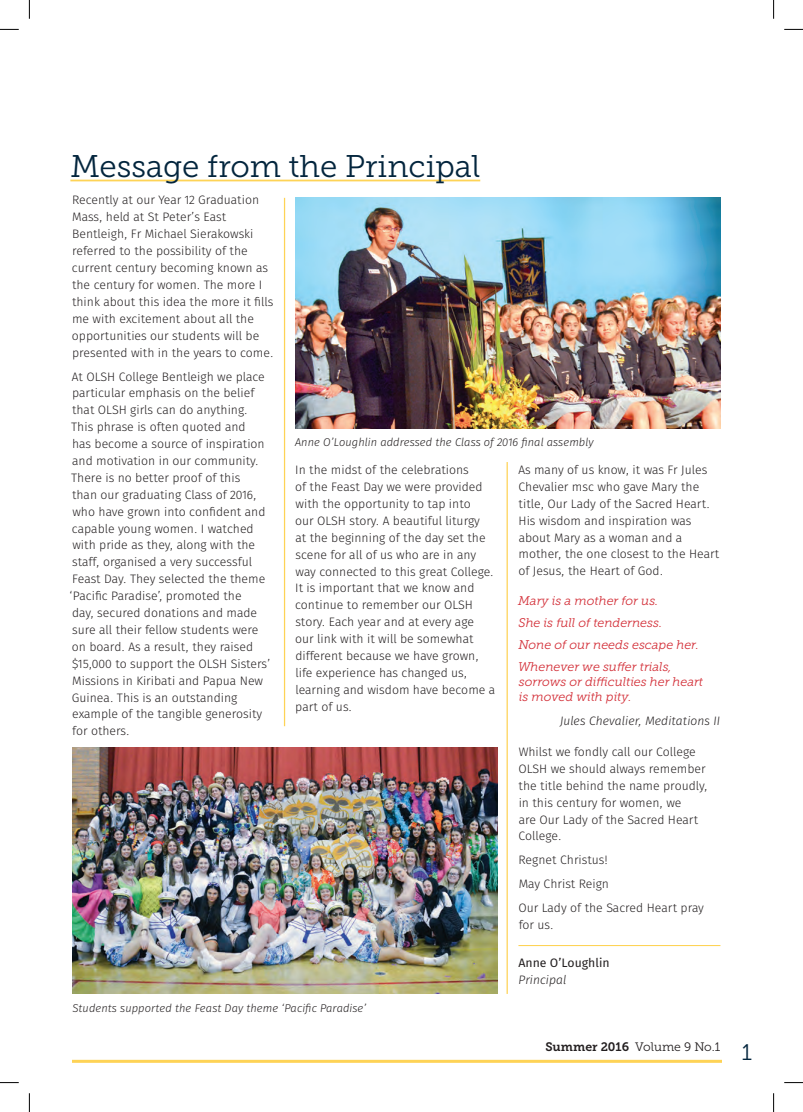
<style>
.page{position:relative;width:803px;height:1112px;background:#fff}
.page>*{position:absolute;margin:0;border:0;box-sizing:border-box;transform-origin:0 0}
.t1{font:31.25px "Museo Slab 300";color:#03253d}
.t2{font:22.5px "Museo Slab 300";color:#03253d}
.t3{font:italic 12.5px/22.1px "Museo Slab 300";color:#d32f38}
.t4{font:12.25px/16.9px "Fira Sans OT Light";color:#231f20}
.t5{font:italic 12.25px "Fira Sans OT Light";color:#231f20}
.t6{font:12.25px "Museo Slab 300";color:#231f20}
.t7{font:12.25px "Fira Sans OT";color:#231f20}
.t8{font:italic 11.25px "Fira Sans OT Light";color:#231f20}
.s1{font-family:"Museo Slab 700"}
</style>
<div class="page">
<hr style="left:506px;top:462px;width:2px;height:531px;background:#fed356">
<hr style="left:284px;top:198px;width:1px;height:528px;background:#fed356">
<hr style="left:73px;top:1059px;width:648px;height:3px;background:#fed356">
<hr style="left:70px;top:179px;width:410px;height:2px;background:#fed356">
<hr style="left:518px;top:944px;width:202px;height:1px;background:#fed356">
<img style="left:295px;top:198px;width:425px;height:230px">
<img style="left:73px;top:747px;width:424px;height:246px">
<svg style="left:0;top:29px;width:19px;height:1px"></svg>
<svg style="left:784px;top:29px;width:19px;height:1px"></svg>
<svg style="left:0;top:1082px;width:19px;height:1px"></svg>
<svg style="left:784px;top:1082px;width:19px;height:1px"></svg>
<svg style="left:29px;top:0;width:1px;height:19px"></svg>
<svg style="left:29px;top:1093px;width:1px;height:18px"></svg>
<svg style="left:773px;top:0;width:1px;height:19px"></svg>
<svg style="left:773px;top:1093px;width:1px;height:18px"></svg>
<h1 class="t1" style="left:70px;top:149px;width:411px">Message from the Principal</h1>
<p class="t4" style="left:72px;top:193px;width:203px">Recently at our Year 12 Graduation Mass, held at St Peter’s East Bentleigh, Fr Michael Sierakowski referred to the possibility of the current century becoming known as the century for women. The more I think about this idea the more it fills me with excitement about all the opportunities our students will be presented with in the years to come.</p>
<p class="t4" style="left:70px;top:368px;width:202px">At OLSH College Bentleigh we place particular emphasis on the belief that OLSH girls can do anything.<br>This phrase is often quoted and<br>has become a source of inspiration and motivation in our community.<br>There is no better proof of this<br>than our graduating Class of 2016, who have grown into confident and capable young women. I watched with pride as they, along with the staff, organised a very successful<br>Feast Day. They selected the theme ‘Pacific Paradise’, promoted the<br>day, secured donations and made sure all their fellow students were on board. As a result, they raised $15,000 to support the OLSH Sisters’<br>Missions in Kiribati and Papua New<br>Guinea. This is an outstanding example of the tangible generosity for others.</p>
<p class="t8" style="left:295px;top:434px;width:300px">Anne O’Loughlin addressed the Class of 2016 final assembly</p>
<p class="t4" style="left:295px;top:462px;width:202px">In the midst of the celebrations<br>of the Feast Day we were provided with the opportunity to tap into<br>our OLSH story. A beautiful liturgy<br>at the beginning of the day set the scene for all of us who are in any way connected to this great College.<br>It is important that we know and continue to remember our OLSH story. Each year and at every age our link with it will be somewhat different because we have grown, life experience has changed us, learning and wisdom have become a part of us.</p>
<p class="t4" style="left:518px;top:462px;width:202px">As many of us know, it was Fr Jules<br>Chevalier msc who gave Mary the title, Our Lady of the Sacred Heart.<br>His wisdom and inspiration was about Mary as a woman and a mother, the one closest to the Heart of Jesus, the Heart of God.</p>
<p class="t3" style="left:518px;top:589px;width:182px">Mary is a mother for us.<br>She is full of tenderness.<br>None of our needs escape her.<br>Whenever we suffer trials,</p>
<p class="t3" style="left:519px;top:674px;width:186px;line-height:15px">sorrows or difficulties her heart is moved with pity.</p>
<p class="t5" style="left:560px;top:711px;width:162px">Jules Chevalier, Meditations II</p>
<p class="t4" style="left:518px;top:744px;width:191px">Whilst we fondly call our College<br>OLSH we should always remember the title behind the name proudly, in this century for women, we<br>are Our Lady of the Sacred Heart<br>College.</p>
<p class="t4" style="left:518px;top:848px;width:187px;line-height:24px">Regnet Christus!<br>May Christ Reign<br>Our Lady of the Sacred Heart pray</p>
<p class="t4" style="left:519px;top:917px;width:36px">for us.</p>
<p class="t7" style="left:518px;top:954px;width:93px">Anne O’Loughlin</p>
<p class="t5" style="left:518px;top:971px;width:49px">Principal</p>
<p class="t8" style="left:73px;top:999px;width:296px">Students supported the Feast Day theme ‘Pacific Paradise’</p>
<p class="t6" style="left:545px;top:1039px;width:177px"><span class="s1">Summer 2016</span> Volume 9 No.1</p>
<h2 class="t2" style="left:742px;top:1040px;width:12px">1</h2>
</div>
